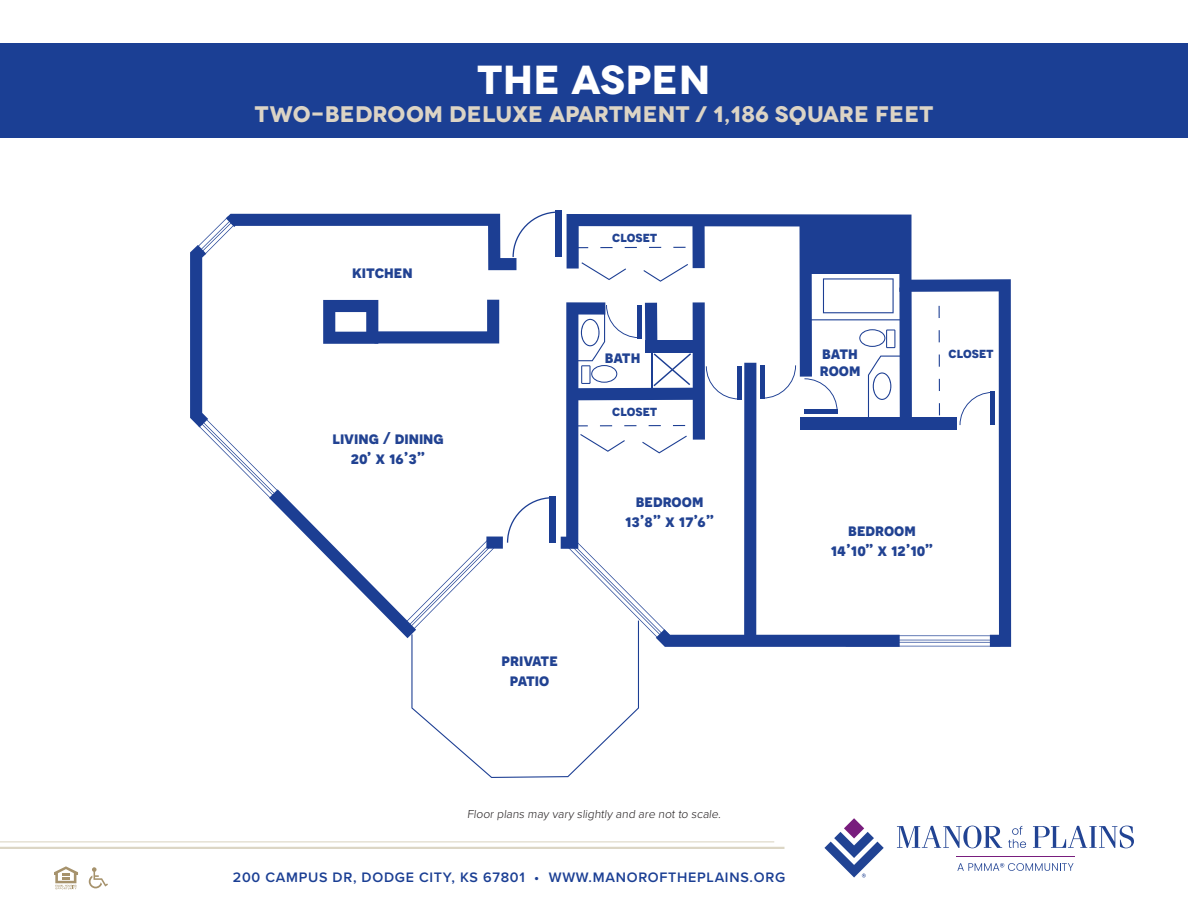
<style>
.page{position:relative;width:1188px;height:918px;background:#fff}
.page>*{position:absolute;margin:0;border:0;box-sizing:border-box;transform-origin:0 0}
.Paragraph_Style_2{font:700 40.5px "Novecentowide";letter-spacing:.01em;color:#fff}
.Paragraph_Style_2-2{font:700 22.5px "Novecentowide";letter-spacing:.01em;color:#dcd4c5}
.t1{font:700 17.1px/20.5px "Novecentosans";color:#214292;text-align:center}
.t2{font:700 14.7px "Novecentosans";color:#214292}
.t3{font:600 14.25px "Proxima Nova";letter-spacing:.05em;color:#1b3f94}
.t4{font:300 12px "Proxima Nova";color:#231f20}
</style>
<div class="page">
<div style="left:0;top:43px;width:1188px;height:95px;background:#1b3f94"></div>
<svg style="left:54px;top:866px;width:24px;height:23px"></svg>
<svg style="left:89px;top:867px;width:19px;height:21px"></svg>
<hr style="left:0;top:841px;width:774px;height:1px;background:#a7996e">
<hr style="left:0;top:847px;width:784px;height:2px;background:#a7996e">
<svg style="left:824px;top:818px;width:60px;height:60px"></svg>
<hr style="left:956px;top:856px;width:119px;height:1px;background:#781d7d">
<svg style="left:897px;top:826px;width:105px;height:22px"></svg>
<svg style="left:1033px;top:826px;width:101px;height:22px"></svg>
<svg style="left:1008px;top:826px;width:18px;height:22px"></svg>
<svg style="left:957px;top:863px;width:117px;height:8px"></svg>
<svg style="left:904px;top:214px;width:107px;height:433px"></svg>
<hr style="left:845px;top:635px;width:155px;height:1px;background:#1c3e93">
<hr style="left:846px;top:646px;width:154px;height:1px;background:#1c3e93">
<hr style="left:847px;top:640px;width:155px;height:1px;background:#1c3e93">
<hr style="left:847px;top:642px;width:154px;height:1px;background:#1c3e93">
<div style="left:899px;top:288px;width:13px;height:135px;background:#1c3e93"></div>
<div style="left:800px;top:417px;width:156px;height:12px;background:#1c3e93"></div>
<svg style="left:960px;top:392px;width:31px;height:33px"></svg>
<hr style="left:991px;top:391px;width:4px;height:34px;background:#1c3e93">
<svg style="left:190px;top:211px;width:714px;height:567px"></svg>
<svg style="left:939px;top:306px;width:1px;height:12px"></svg>
<svg style="left:939px;top:330px;width:1px;height:12px"></svg>
<svg style="left:939px;top:355px;width:1px;height:12px"></svg>
<svg style="left:939px;top:379px;width:1px;height:12px"></svg>
<svg style="left:939px;top:403px;width:1px;height:12px"></svg>
<p class="Paragraph_Style_2" style="left:478px;top:54px;width:234px">tHE ASPEN</p>
<p class="Paragraph_Style_2-2" style="left:255px;top:100px;width:680px">TWO-BEDROOM DELUXE APARTMENT / 1,186 SQUARE FEET</p>
<p class="t1" style="left:352px;top:261px;width:62px">kitchen</p>
<p class="t1" style="left:332px;top:427px;width:113px">living / dining<br>20’ x 16’3”</p>
<p class="t2" style="left:612px;top:228px;width:47px">closet</p>
<p class="t1" style="left:605px;top:346px;width:37px">bath</p>
<p class="t2" style="left:612px;top:402px;width:47px">closet</p>
<p class="t1" style="left:625px;top:490px;width:90px">bedroom<br>13’8” x 17’6”</p>
<p class="t1" style="left:502px;top:649px;width:58px">private patio</p>
<p class="t1" style="left:820px;top:344px;width:42px;line-height:17.1px;text-align:left">bath room</p>
<p class="t2" style="left:949px;top:343px;width:47px">closet</p>
<p class="t1" style="left:831px;top:519px;width:104px">bedroom<br>14’10” x 12’10”</p>
<p class="t4" style="left:467px;top:805px;width:257px">Floor plans may vary slightly and are not to scale.</p>
<p class="t3" style="left:233px;top:866px;width:554px">200 CAMPUS DR, DODGE CITY, KS 67801 • WWW.MANOROFTHEPLAINS.ORG</p>
</div>
